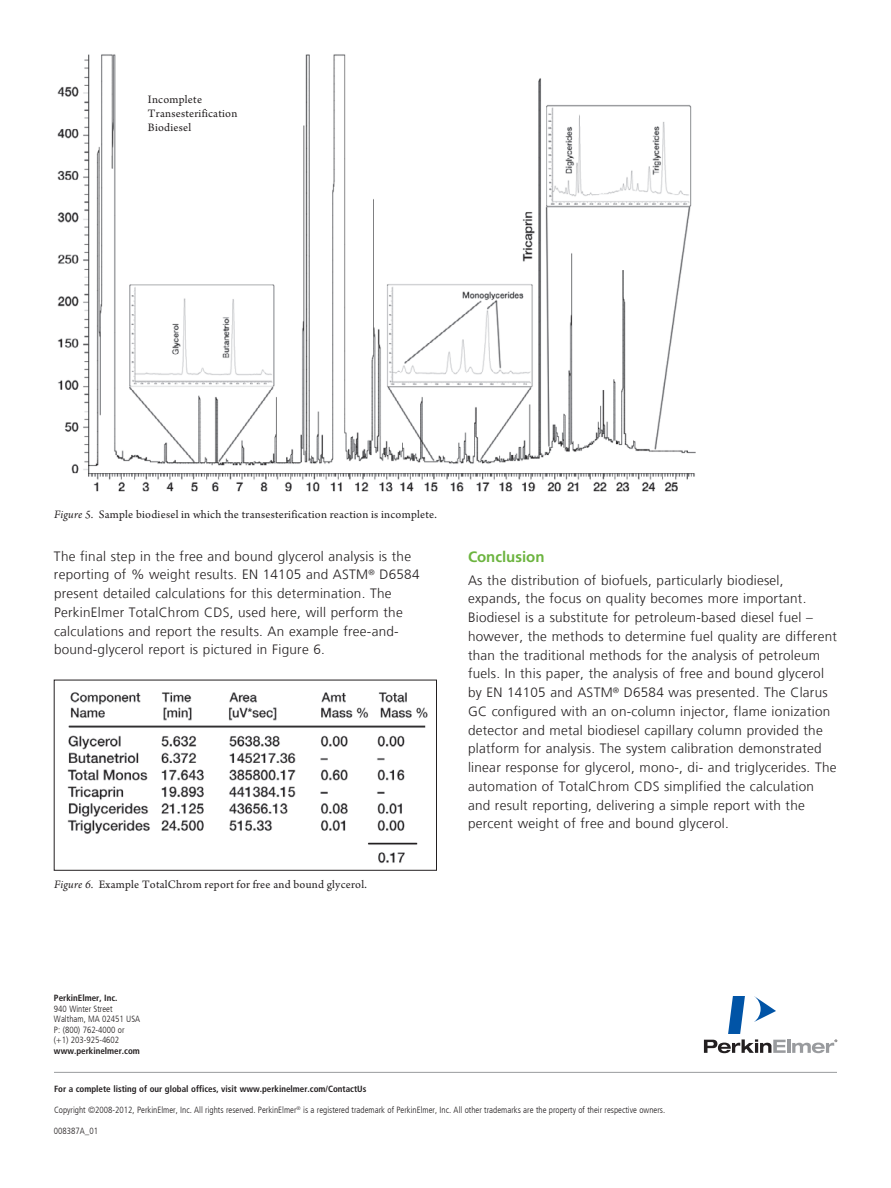
<style>
.page{position:relative;width:891px;height:1188px;background:#fff}
.page>*{position:absolute;margin:0;border:0;box-sizing:border-box;transform-origin:0 0}
.t1{font:700 15px "Frutiger LT Com";color:#6cb43f}
.t2{font:300 13.5px/18.8px "Frutiger LT Com";letter-spacing:.02em;color:#231f20}
.t3{font:12px/14.4px "Arno Pro";letter-spacing:.02em;color:#231f20}
.t4{font:300 condensed 9px/10.5px "Frutiger LT Com";color:#231f20}
.t5{font:700 condensed 9px "Frutiger LT Com";color:#231f20}
.s1{font-style:italic}
</style>
<div class="page">
<img style="left:67px;top:692px;width:361px;height:171px">
<img style="left:57px;top:54px;width:639px;height:438px">
<hr style="left:54px;top:1072px;width:783px;height:1px;background:#999b9e">
<hr style="left:787px;top:1039px;width:3px;height:14px;background:#999b9e">
<svg style="left:704px;top:996px;width:82px;height:57px"></svg>
<svg style="left:792px;top:1039px;width:45px;height:14px"></svg>
<div style="left:126px;top:76px;width:152px;height:74px;background:#fff"></div>
<p class="t3" style="left:148px;top:92px;width:91px">Incomplete<br>Transesterification<br>Biodiesel</p>
<p class="t3" style="left:54px;top:507px;width:384px"><span class="s1">Figure 5.</span> Sample biodiesel in which the transesterification reaction is incomplete.</p>
<p class="t2" style="left:54px;top:547px;width:367px">The final step in the free and bound glycerol analysis is the reporting of % weight results. EN 14105 and ASTM<sup>®</sup> D6584 present detailed calculations for this determination. The PerkinElmer TotalChrom CDS, used here, will perform the calculations and report the results. An example free-and&shy;bound-glycerol report is pictured in Figure 6.</p>
<p class="t3" style="left:54px;top:878px;width:314px"><span class="s1">Figure 6.</span> Example TotalChrom report for free and bound glycerol.</p>
<p class="t1" style="left:468px;top:548px;width:78px">Conclusion</p>
<p class="t2" style="left:468px;top:571px;width:371px">As the distribution of biofuels, particularly biodiesel, expands, the focus on quality becomes more important.<br>Biodiesel is a substitute for petroleum-based diesel fuel – however, the methods to determine fuel quality are different than the traditional methods for the analysis of petroleum fuels. In this paper, the analysis of free and bound glycerol by EN 14105 and ASTM<sup>®</sup> D6584 was presented. The Clarus GC configured with an on-column injector, flame ionization detector and metal biodiesel capillary column provided the platform for analysis. The system calibration demonstrated linear response for glycerol, mono-, di- and triglycerides. The automation of TotalChrom CDS simplified the calculation and result reporting, delivering a simple report with the percent weight of free and bound glycerol.</p>
<p class="t5" style="left:54px;top:993px;width:65px">PerkinElmer, Inc.</p>
<p class="t4" style="left:54px;top:1003px;width:88px">940 Winter Street<br>Waltham, MA 02451 USA<br>P: (800) 762-4000 or (+1) 203-925-4602</p>
<p class="t5" style="left:54px;top:1045px;width:87px">www.perkinelmer.com</p>
<p class="t5" style="left:54px;top:1083px;width:314px">For a complete listing of our global offices, visit www.perkinelmer.com/ContactUs</p>
<p class="t4" style="left:54px;top:1105px;width:613px">Copyright ©2008-2012, PerkinElmer, Inc. All rights reserved. PerkinElmer<sup>®</sup> is a registered trademark of PerkinElmer, Inc. All other trademarks are the property of their respective owners.</p>
<p class="t4" style="left:54px;top:1126px;width:46px">008387A_01</p>
</div>
